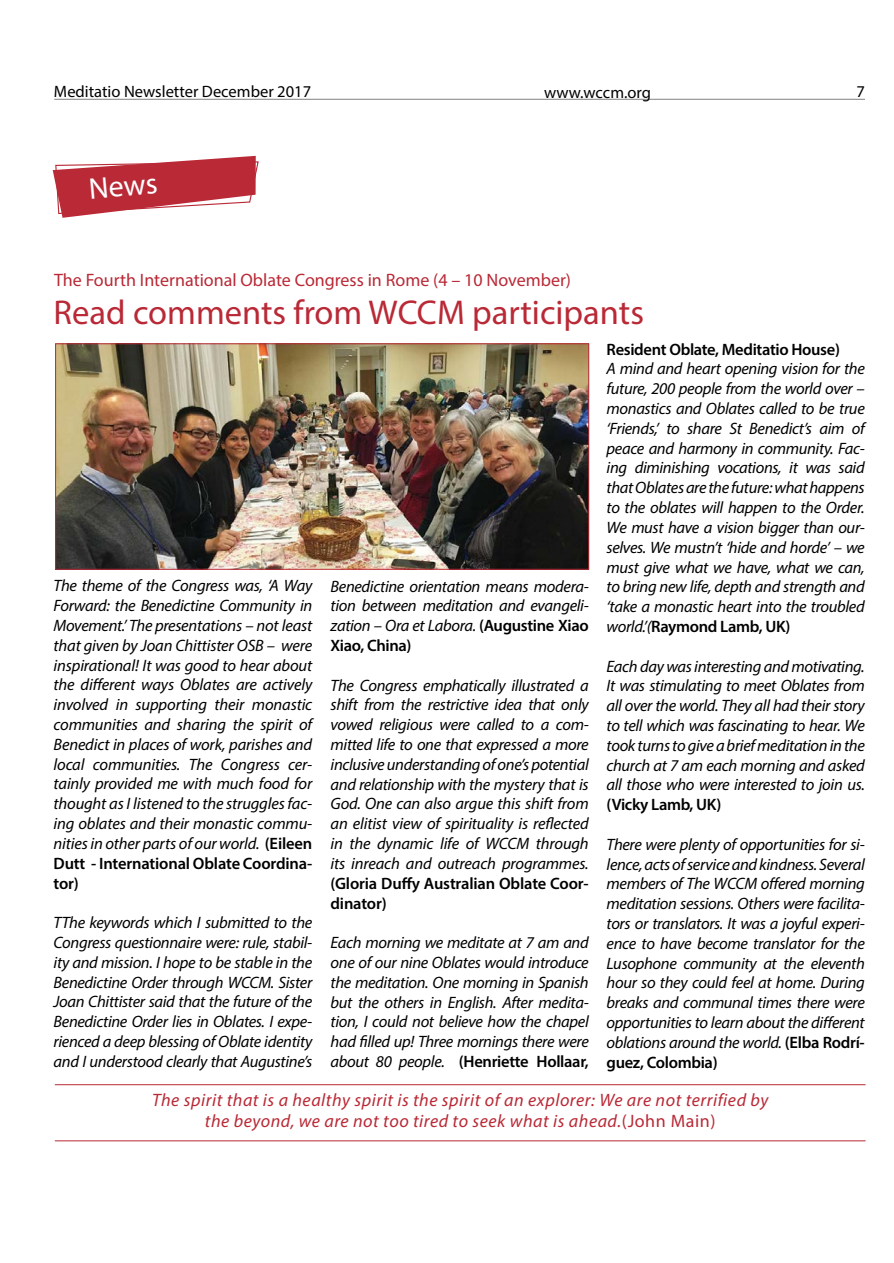
<style>
.page{position:relative;width:894px;height:1263px;background:#fff}
.page>*{position:absolute;margin:0;border:0;box-sizing:border-box;transform-origin:0 0}
.t1{font:34.5px "Myriad Pro";color:#b92936}
.t2{font:30px "Myriad Pro";color:#fff}
.t3{font:italic 18px/21.6px "Myriad Pro";letter-spacing:.03em;color:#b92936;text-align:center}
.t4{font:18px "Myriad Pro";color:#b92936}
.t5{font:italic 16.5px/19.8px "Myriad Pro";letter-spacing:-.02em;color:#000;text-align:justify}
.t6{font:600 16.5px/19.8px "Myriad Pro";letter-spacing:-.02em;color:#000}
.t7{font:16.5px "Myriad Pro";color:#000}
.s1{font-weight:600;font-style:normal}
.s2{font-style:normal}
</style>
<div class="page">
<hr style="left:54px;top:99px;width:810px;height:1px;background:#000">
<svg style="left:53px;top:156px;width:206px;height:62px"></svg>
<img style="left:58px;top:346px;width:528px;height:221px">
<hr style="left:55px;top:1084px;width:810px;height:1px;background:#b92936">
<hr style="left:55px;top:1140px;width:810px;height:1px;background:#b92936">
<p class="t7" style="left:54px;top:82px;width:258px">Meditatio Newsletter December 2017</p>
<p class="t7" style="left:544px;top:82px;width:108px">www.wccm.org</p>
<p class="t7" style="left:856px;top:82px;width:10px">7</p>
<h2 class="t2" style="left:87px;top:170px;width:70px;rotate:-5deg">News</h2>
<p class="t4" style="left:54px;top:269px;width:518px">The Fourth International Oblate Congress in Rome (4 – 10 November)</p>
<h1 class="t1" style="left:54px;top:291px;width:591px">Read comments from WCCM participants</h1>
<p class="t5" style="left:54px;top:575px;width:260px">The theme of the Congress was, ‘A Way Forward: the Benedictine Community in Movement.’ The presentations – not least that given by Joan Chittister OSB – were inspirational! It was good to hear about the different ways Oblates are actively involved in supporting their monastic communities and sharing the spirit of Benedict in places of work, parishes and local communities. The Congress cer&shy;tainly provided me with much food for thought as I listened to the struggles fac&shy;ing oblates and their monastic commu&shy;nities in other parts of our world. <span class="s1">(Eileen Dutt - International Oblate Coordina&shy;tor)</span></p>
<p class="t5" style="left:54px;top:912px;width:260px">TThe keywords which I submitted to the Congress questionnaire were: rule, stabil&shy;ity and mission. I hope to be stable in the Benedictine Order through WCCM. Sister Joan Chittister said that the future of the Benedictine Order lies in Oblates. I expe&shy;rienced a deep blessing of Oblate identity and I understood clearly that Augustine’s</p>
<p class="t5" style="left:330px;top:576px;width:260px">Benedictine orientation means modera&shy;tion between meditation and evangeli&shy;zation – Ora et Labora. <span class="s1">(Augustine Xiao Xiao, China)</span></p>
<p class="t5" style="left:330px;top:675px;width:260px">The Congress emphatically illustrated a shift from the restrictive idea that only vowed religious were called to a com&shy;mitted life to one that expressed a more inclusive understanding of one’s potential and relationship with the mystery that is God. One can also argue this shift from an elitist view of spirituality is reflected in the dynamic life of WCCM through its inreach and outreach programmes.</p>
<p class="t6" style="left:330px;top:873px;width:259px">(Gloria Duffy Australian Oblate Coor&shy;dinator)</p>
<p class="t5" style="left:330px;top:932px;width:260px">Each morning we meditate at 7 am and one of our nine Oblates would introduce the meditation. One morning in Spanish but the others in English. After medita&shy;tion, I could not believe how the chapel had filled up! Three mornings there were about 80 people. <span class="s1">(Henriette Hollaar,</span></p>
<p class="t6" style="left:606px;top:339px;width:235px">Resident Oblate, Meditatio House)</p>
<p class="t5" style="left:606px;top:359px;width:260px">A mind and heart opening vision for the future, 200 people from the world over – monastics and Oblates called to be true ‘Friends,’ to share St Benedict’s aim of peace and harmony in community. Fac&shy;ing diminishing vocations, it was said that Oblates are the future: what happens to the oblates will happen to the Order.<br>We must have a vision bigger than our&shy;selves. We mustn’t ‘hide and horde’ – we must give what we have, what we can, to bring new life, depth and strength and ‘take a monastic heart into the troubled world.’(<span class="s1">Raymond Lamb, UK)</span></p>
<p class="t5" style="left:606px;top:656px;width:260px">Each day was interesting and motivating.<br>It was stimulating to meet Oblates from all over the world. They all had their story to tell which was fascinating to hear. We took turns to give a brief meditation in the church at 7 am each morning and asked all those who were interested to join us.</p>
<p class="t6" style="left:606px;top:794px;width:116px">(Vicky Lamb, UK)</p>
<p class="t5" style="left:606px;top:834px;width:260px">There were plenty of opportunities for si&shy;lence, acts of service and kindness. Several members of The WCCM offered morning meditation sessions. Others were facilita&shy;tors or translators. It was a joyful experi&shy;ence to have become translator for the Lusophone community at the eleventh hour so they could feel at home. During breaks and communal times there were opportunities to learn about the different oblations around the world. <span class="s1">(Elba Rodrí&shy;guez, Colombia)</span></p>
<p class="t3" style="left:152px;top:1088px;width:617px">The spirit that is a healthy spirit is the spirit of an explorer: We are not terrified by the beyond, we are not too tired to seek what is ahead.<span class="s2">(John Main)</span></p>
</div>
